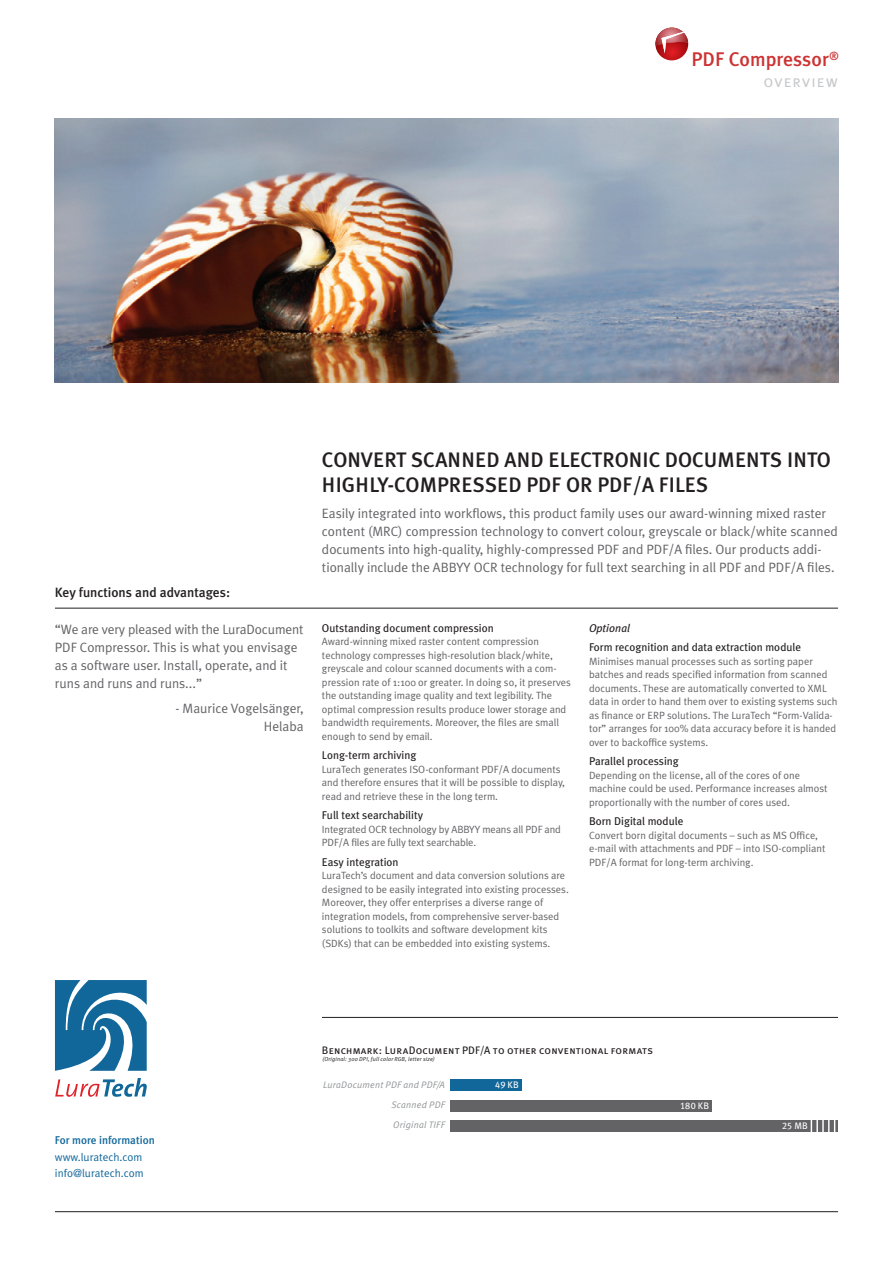
<style>
.page{position:relative;width:893px;height:1263px;background:#fff}
.page>*{position:absolute;margin:0;border:0;box-sizing:border-box;transform-origin:0 0}
.t1{font:500 21px/25.2px "Meta Plus";letter-spacing:.005em;color:#231f20}
.t2{font:500 19.8px "Meta Plus";color:#c33}
.t3{font:16.5px "Meta Plus Normal Caps";letter-spacing:.05em;color:#c7c8ca}
.t4{font:13.5px/18px "Meta Plus Normal";color:#636366}
.t5{font:500 13.5px "Meta Plus";color:#231f20}
.t6{font:11.25px "Meta Plus";color:#231f20}
.t7{font:11.25px/16.5px "Meta Plus Normal";color:#12679b}
.t8{font:500 11.25px "Meta Plus";color:#12679b}
.t9{font:italic 11.25px "Meta Plus";color:#231f20}
.t10{font:10.95px "Meta Plus Book Caps";letter-spacing:.02em;color:#231f20}
.t11{font:10.5px/13.5px "Meta Plus Normal";color:#636366}
.t12{font:italic 9.45px "Meta Plus Normal";letter-spacing:.025em;color:#939598}
.t13{font:9.45px "Meta Plus Book Caps";letter-spacing:.025em;color:#fff}
.t14{font:italic 5.85px "Meta Plus Normal";letter-spacing:.03em;color:#231f20}
</style>
<div class="page">
<svg style="left:55px;top:980px;width:92px;height:91px"></svg>
<svg style="left:55px;top:1078px;width:92px;height:19px"></svg>
<hr style="left:55px;top:1211px;width:783px;height:1px;background:#231f20">
<svg style="left:655px;top:28px;width:33px;height:32px"></svg>
<img style="left:55px;top:118px;width:783px;height:265px">
<hr style="left:55px;top:608px;width:783px;height:1px;background:#231f20">
<hr style="left:322px;top:1017px;width:516px;height:1px;background:#231f20">
<div style="left:451px;top:1080px;width:71px;height:11px;background:#11679a"></div>
<div style="left:451px;top:1100px;width:261px;height:12px;background:#636366"></div>
<div style="left:451px;top:1120px;width:387px;height:12px;background:#636366"></div>
<svg style="left:811px;top:1120px;width:1px;height:12px"></svg>
<hr style="left:816px;top:1113px;width:2px;height:23px;background:#fff">
<hr style="left:822px;top:1113px;width:2px;height:23px;background:#fff">
<svg style="left:828px;top:1120px;width:7px;height:12px"></svg>
<h2 class="t2" style="left:691px;top:47px;width:149px">PDF COMPRESSOR<sup>®</sup></h2>
<h3 class="t3" style="left:763px;top:72px;width:76px">overview</h3>
<p class="t5" style="left:55px;top:585px;width:177px">KEY FUNCTIONS AND ADVANTAGES:</p>
<p class="t4" style="left:55px;top:620px;width:250px">“We are very pleased with the LuraDocument PDF Compressor. This is what you envisage as a software user. Install, operate, and it runs and runs and runs...”</p>
<p class="t4" style="left:175px;top:699px;width:130px;text-align:right">- Maurice Vogelsänger,<br>Helaba</p>
<h1 class="t1" style="left:322px;top:447px;width:510px">CONVERT SCANNED AND ELECTRONIC DOCUMENTS INTO<br>HIGHLY-COMPRESSED PDF OR PDF/A FILES</h1>
<p class="t4" style="left:322px;top:504px;width:517px">Easily integrated into workflows, this product family uses our award-winning mixed raster content (MRC) compression technology to convert colour, greyscale or black/white scanned documents into high-quality, highly-compressed PDF and PDF/A files. Our products addi&shy;tionally include the ABBYY OCR technology for full text searching in all PDF and PDF/A files.</p>
<p class="t6" style="left:322px;top:621px;width:173px">Outstanding document compression</p>
<p class="t11" style="left:322px;top:634px;width:250px">Award-winning mixed raster content compression technology compresses high-resolution black/white, greyscale and colour scanned documents with a com&shy;pression rate of 1:100 or greater. In doing so, it preserves the outstanding image quality and text legibility. The optimal compression results produce lower storage and bandwidth requirements. Moreover, the files are small enough to send by email.</p>
<p class="t6" style="left:322px;top:749px;width:96px">Long-term archiving</p>
<p class="t11" style="left:322px;top:762px;width:244px">LuraTech generates ISO-conformant PDF/A documents and therefore ensures that it will be possible to display, read and retrieve these in the long term.</p>
<p class="t6" style="left:322px;top:809px;width:103px">Full text searchability</p>
<p class="t11" style="left:322px;top:822px;width:240px">Integrated OCR technology by ABBYY means all PDF and<br>PDF/A files are fully text searchable.</p>
<p class="t6" style="left:322px;top:855px;width:78px">Easy integration</p>
<p class="t11" style="left:322px;top:868px;width:248px">LuraTech’s document and data conversion solutions are designed to be easily integrated into existing processes.<br>Moreover, they offer enterprises a diverse range of integration models, from comprehensive server-based solutions to toolkits and software development kits (SDKs) that can be embedded into existing systems.</p>
<p class="t9" style="left:589px;top:621px;width:43px">Optional</p>
<p class="t6" style="left:589px;top:641px;width:214px">Form recognition and data extraction module</p>
<p class="t11" style="left:589px;top:654px;width:250px">Minimises manual processes such as sorting paper batches and reads specified information from scanned documents. These are automatically converted to XML data in order to hand them over to existing systems such as finance or ERP solutions. The LuraTech “Form-Valida&shy;tor” arranges for 100% data accuracy before it is handed over to backoffice systems.</p>
<p class="t6" style="left:589px;top:755px;width:91px">Parallel processing</p>
<p class="t11" style="left:589px;top:768px;width:240px">Depending on the license, all of the cores of one machine could be used. Performance increases almost proportionally with the number of cores used.</p>
<p class="t6" style="left:589px;top:815px;width:96px">Born Digital module</p>
<p class="t11" style="left:589px;top:828px;width:238px">Convert born digital documents – such as MS Office, e-mail with attachments and PDF – into ISO-compliant<br>PDF/A format for long-term archiving.</p>
<p class="t8" style="left:55px;top:1134px;width:101px">FOR MORE INFORMATION</p>
<p class="t7" style="left:55px;top:1148px;width:90px">www.luratech.com info@luratech.com</p>
<p class="t10" style="left:322px;top:1043px;width:333px">Benchmark: LuraDocument PDF/A to other conventional formats</p>
<p class="t13" style="left:495px;top:1080px;width:25px">49 KB</p>
<p class="t12" style="left:391px;top:1099px;width:55px">Scanned PDF</p>
<p class="t13" style="left:680px;top:1100px;width:31px">180 KB</p>
<p class="t12" style="left:393px;top:1120px;width:53px">Original TIFF</p>
<p class="t13" style="left:782px;top:1120px;width:27px">25 MB</p>
<p class="t14" style="left:322px;top:1056px;width:115px">(Original: 300 DPI, full color RGB, letter size)</p>
<p class="t12" style="left:323px;top:1079px;width:123px">LuraDocument PDF and PDF/A</p>
</div>
